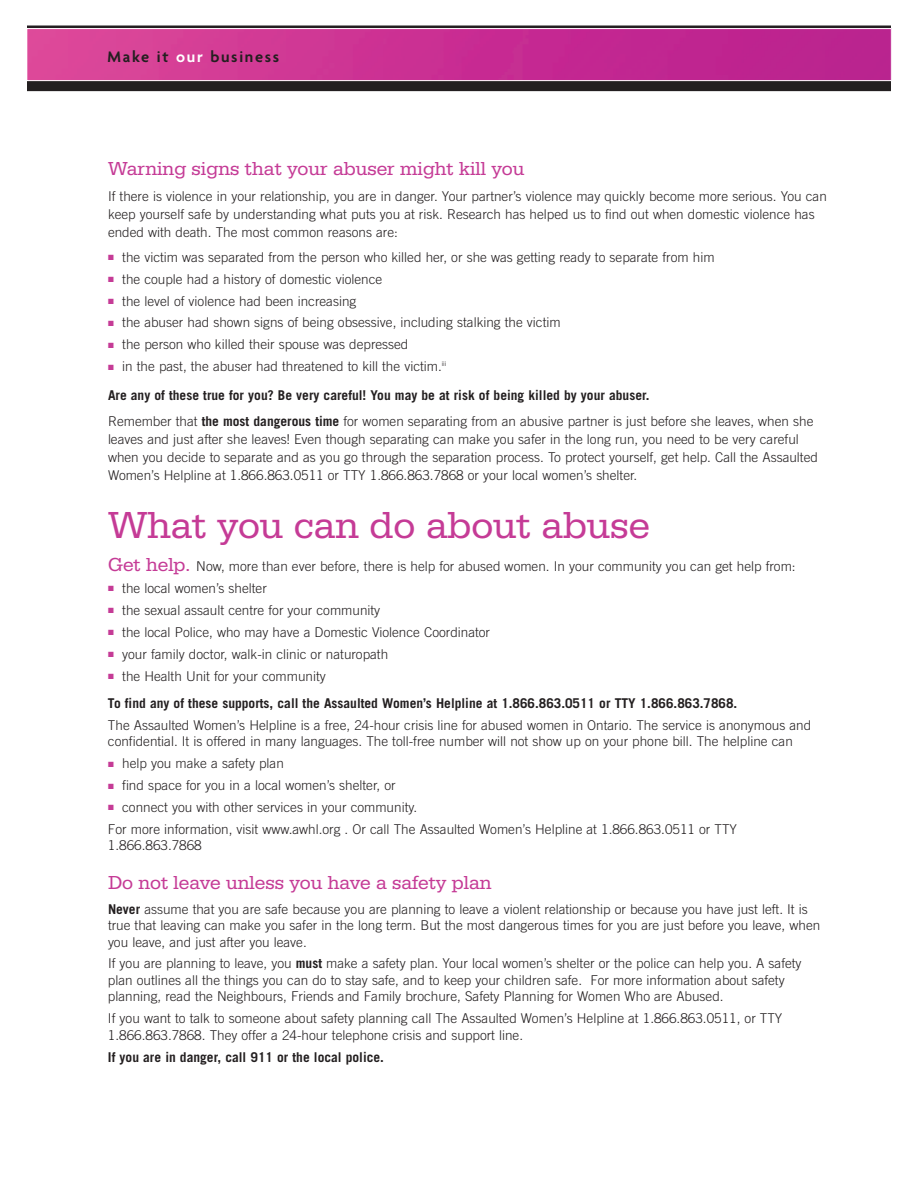
<style>
.page{position:relative;width:918px;height:1188px;background:#fff}
.page>*{position:absolute;margin:0;border:0;box-sizing:border-box;transform-origin:0 0}
.t1{font:39px "Serifa D";color:#c53b96}
.t2{font:19.5px "Serifa T";color:#c53b96}
.t3{font:19.5px "Serifa D";color:#c53b96}
.t4{font:600 16.5px "Agenda";letter-spacing:.105em;color:#231f20}
.t5{font:300 13.5px/16.5px "Trade Gothic";color:#231f20}
.t6{font:700 13.5px/28.8px "Trade Gothic";color:#231f20}
.s1{color:#fff}
.s2{color:#c53b96}
.s3{font-weight:300}
.s4{font-weight:700}
.s5{font-family:"Serifa T";font-weight:400;font-size:19.5px;color:#c53b96}
</style>
<div class="page">
<div style="left:27px;top:79px;width:864px;height:12px;background:#231f20"></div>
<hr style="left:27px;top:26px;width:864px;height:2px;background:#231f20">
<img style="left:28px;top:30px;width:862px;height:49px">
<div style="left:26px;top:28px;width:866px;height:53px;border:1px solid #fff"></div>
<p class="t4" style="left:107px;top:46px;width:173px">Make it <span class="s1">our</span> business</p>
<h2 class="t2" style="left:108px;top:157px;width:418px">Warning signs that your abuser might kill you</h2>
<p class="t5" style="left:108px;top:188px;width:720px;line-height:18px">If there is violence in your relationship, you are in danger. Your partner’s violence may quickly become more serious. You can keep yourself safe by understanding what puts you at risk. Research has helped us to find out when domestic violence has ended with death. The most common reasons are:</p>
<p class="t5" style="left:108px;top:250px;width:608px"><span class="s2">■</span> the victim was separated from the person who killed her, or she was getting ready to separate from him</p>
<p class="t5" style="left:108px;top:272px;width:276px"><span class="s2">■</span> the couple had a history of domestic violence</p>
<p class="t5" style="left:108px;top:294px;width:250px"><span class="s2">■</span> the level of violence had been increasing</p>
<p class="t5" style="left:108px;top:316px;width:454px"><span class="s2">■</span> the abuser had shown signs of being obsessive, including stalking the victim</p>
<p class="t5" style="left:108px;top:337px;width:302px"><span class="s2">■</span> the person who killed their spouse was depressed</p>
<p class="t6" style="left:108px;top:353px;width:543px"><span class="s2">■</span> <span class="s3">in the past, the abuser had threatened to kill the victim.</span><sup>iii<br></sup>Are any of these true for you? Be very careful! You may be at risk of being killed by your abuser.</p>
<p class="t5" style="left:108px;top:413px;width:711px;line-height:18px">Remember that <span class="s4">the most dangerous time</span> for women separating from an abusive partner is just before she leaves, when she leaves and just after she leaves! Even though separating can make you safer in the long run, you need to be very careful when you decide to separate and as you go through the separation process. To protect yourself, get help. Call the Assaulted Women’s Helpline at 1.866.863.0511 or TTY 1.866.863.7868 or your local women’s shelter.</p>
<h1 class="t1" style="left:108px;top:502px;width:544px">What you can do about abuse</h1>
<p class="t5" style="left:108px;top:559px;width:689px"><span class="s5">Get help.</span> Now, more than ever before, there is help for abused women. In your community you can get help from:</p>
<p class="t5" style="left:108px;top:581px;width:160px"><span class="s2">■</span> the local women’s shelter</p>
<p class="t5" style="left:108px;top:603px;width:274px"><span class="s2">■</span> the sexual assault centre for your community</p>
<p class="t5" style="left:108px;top:625px;width:384px"><span class="s2">■</span> the local Police, who may have a Domestic Violence Coordinator</p>
<p class="t5" style="left:108px;top:647px;width:282px"><span class="s2">■</span> your family doctor, walk-in clinic or naturopath</p>
<p class="t6" style="left:108px;top:663px;width:631px;line-height:27.3px"><span class="s2">■</span> <span class="s3">the Health Unit for your community<br></span>To find any of these supports, call the Assaulted Women’s Helpline at 1.866.863.0511 or TTY 1.866.863.7868.</p>
<p class="t5" style="left:108px;top:718px;width:705px">The Assaulted Women’s Helpline is a free, 24-hour crisis line for abused women in Ontario. The service is anonymous and confidential. It is offered in many languages. The toll-free number will not show up on your phone bill. The helpline can</p>
<p class="t5" style="left:108px;top:756px;width:177px"><span class="s2">■</span> help you make a safety plan</p>
<p class="t5" style="left:108px;top:778px;width:289px"><span class="s2">■</span> find space for you in a local women’s shelter, or</p>
<p class="t5" style="left:108px;top:797px;width:631px;line-height:21.9px"><span class="s2">■</span> connect you with other services in your community.<br>For more information, visit www.awhl.org . Or call The Assaulted Women’s Helpline at 1.866.863.0511 or TTY</p>
<p class="t5" style="left:108px;top:838px;width:95px">1.866.863.7868</p>
<h2 class="t3" style="left:108px;top:871px;width:385px">Do not leave unless you have a safety plan</h2>
<p class="t5" style="left:108px;top:902px;width:714px"><span class="s4">Never</span> assume that you are safe because you are planning to leave a violent relationship or because you have just left. It is true that leaving can make you safer in the long term. But the most dangerous times for you are just before you leave, when you leave, and just after you leave.</p>
<p class="t5" style="left:108px;top:957px;width:695px">If you are planning to leave, you <span class="s4">must</span> make a safety plan. Your local women’s shelter or the police can help you. A safety plan outlines all the things you can do to stay safe, and to keep your children safe. For more information about safety planning, read the Neighbours, Friends and Family brochure, Safety Planning for Women Who are Abused.</p>
<p class="t5" style="left:108px;top:1012px;width:676px">If you want to talk to someone about safety planning call The Assaulted Women’s Helpline at 1.866.863.0511, or TTY<br>1.866.863.7868. They offer a 24-hour telephone crisis and support line.</p>
<p class="t6" style="left:108px;top:1044px;width:278px">If you are in danger, call 911 or the local police.</p>
</div>
